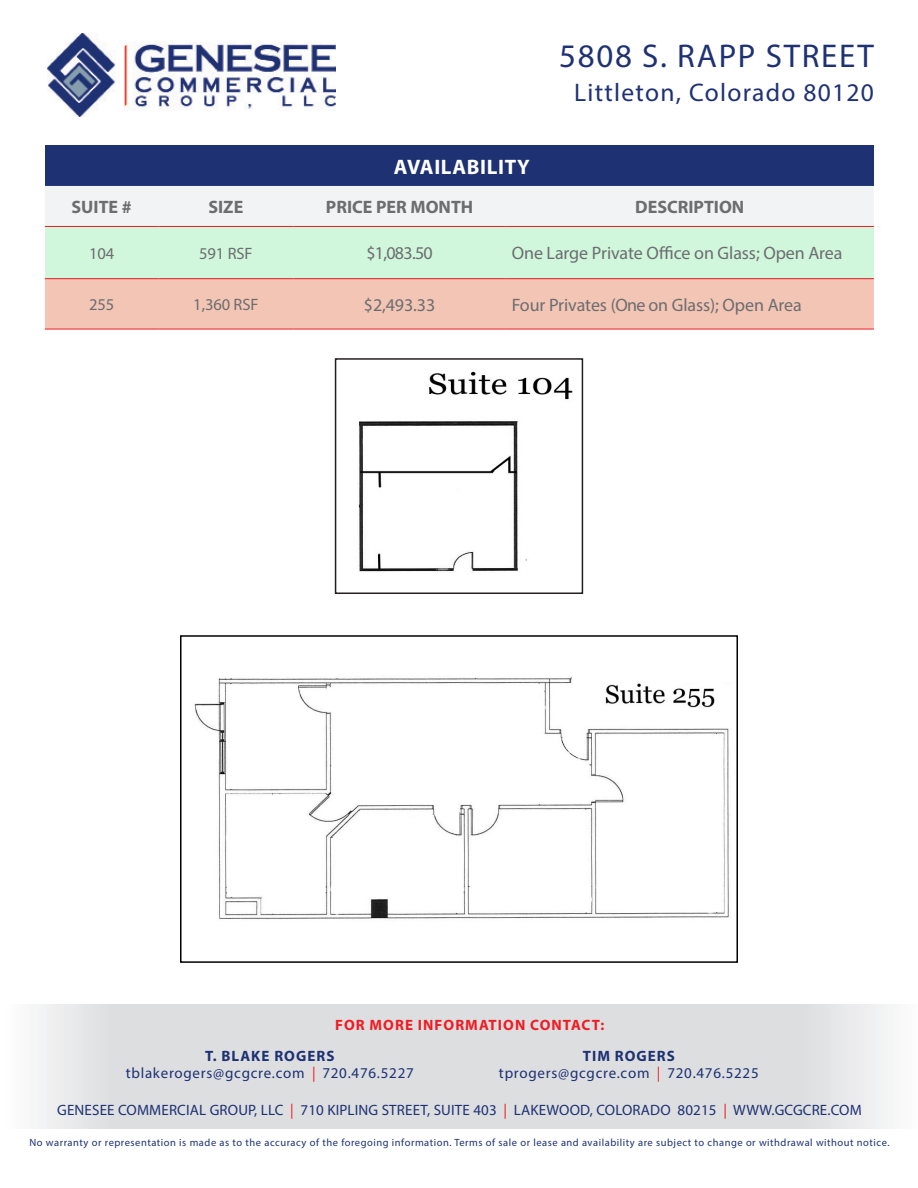
<style>
.page{position:relative;width:918px;height:1188px;background:#fff}
.page>*{position:absolute;margin:0;border:0;box-sizing:border-box;transform-origin:0 0}
.t1{font:33px "Myriad Pro";letter-spacing:.05em;color:#1e3173}
.t2{font:25.5px "Myriad Pro";letter-spacing:.05em;color:#1e3173}
.Subhead_2{font:700 21px "Myriad Pro";letter-spacing:.03em;color:#fff}
.Subhead_2-2{font:18px "Myriad Pro";letter-spacing:-.005em;color:#6c6d70}
.Subhead_2-3{font:700 18px "Myriad Pro";color:#6c6d70}
.Subhead_2-4{font:16.5px "Myriad Pro";letter-spacing:-.005em;color:#6c6d70}
.t3{font:15px "Myriad Pro";letter-spacing:.01em;color:#1e3173}
.t4{font:15px/16.5px "Myriad Pro";letter-spacing:.05em;color:#1e3173;text-align:center}
.t5{font:700 15px "Myriad Pro";letter-spacing:.07em;color:#ee1d23}
.t6{font:10.5px "Myriad Pro";letter-spacing:.05em;color:#1e3173}
.s1{font-weight:700}
.s2{color:#ee1d23}
</style>
<div class="page">
<div style="left:45px;top:225px;width:829px;height:53px;background:#d0f6db"></div>
<div style="left:45px;top:145px;width:829px;height:41px;background:#1e3173"></div>
<div style="left:45px;top:186px;width:829px;height:40px;background:#f2f3f4"></div>
<div style="left:45px;top:279px;width:829px;height:50px;background:#f2c5b4"></div>
<hr style="left:45px;top:226px;width:113px;height:1px;background:#ee1d23">
<hr style="left:158px;top:226px;width:135px;height:1px;background:#ee1d23">
<hr style="left:293px;top:226px;width:213px;height:1px;background:#ee1d23">
<hr style="left:506px;top:226px;width:368px;height:1px;background:#ee1d23">
<hr style="left:45px;top:278px;width:113px;height:1px;background:#ee1d23">
<hr style="left:158px;top:278px;width:135px;height:1px;background:#ee1d23">
<hr style="left:293px;top:278px;width:213px;height:1px;background:#ee1d23">
<hr style="left:506px;top:278px;width:368px;height:1px;background:#ee1d23">
<hr style="left:45px;top:329px;width:113px;height:1px;background:#ee1d23">
<hr style="left:158px;top:329px;width:135px;height:1px;background:#ee1d23">
<hr style="left:293px;top:329px;width:213px;height:1px;background:#ee1d23">
<hr style="left:506px;top:329px;width:368px;height:1px;background:#ee1d23">
<img style="left:194px;top:676px;width:536px;height:243px">
<div style="left:180px;top:635px;width:558px;height:328px;border:2px solid #000"></div>
<svg style="left:35px;top:1004px;width:857px;height:124px;background:#dfe0e2"></svg>
<img style="left:48px;top:33px;width:287px;height:83px">
<img style="left:358px;top:371px;width:215px;height:201px">
<div style="left:335px;top:358px;width:248px;height:236px;border:2px solid #231f20"></div>
<p class="Subhead_2" style="left:394px;top:153px;width:137px">AVAILABILITY</p>
<p class="t1" style="left:559px;top:36px;width:316px">5808 S. RAPP STREET</p>
<p class="t2" style="left:574px;top:77px;width:301px">Littleton, Colorado 80120</p>
<p class="Subhead_2-3" style="left:72px;top:195px;width:62px">SUITE #</p>
<p class="Subhead_2-3" style="left:208px;top:195px;width:36px">SIZE</p>
<p class="Subhead_2-3" style="left:326px;top:195px;width:149px">PRICE PER MONTH</p>
<p class="Subhead_2-3" style="left:635px;top:195px;width:111px">DESCRIPTION</p>
<p class="Subhead_2-4" style="left:89px;top:243px;width:27px">104</p>
<p class="Subhead_2-4" style="left:199px;top:243px;width:55px">591 RSF</p>
<p class="Subhead_2-2" style="left:366px;top:242px;width:68px">$1,083.50</p>
<p class="Subhead_2-2" style="left:512px;top:242px;width:332px">One Large Private Office on Glass; Open Area</p>
<p class="Subhead_2-4" style="left:89px;top:294px;width:27px">255</p>
<p class="Subhead_2-4" style="left:193px;top:294px;width:67px">1,360 RSF</p>
<p class="Subhead_2-2" style="left:364px;top:293px;width:73px">$2,493.33</p>
<p class="Subhead_2-2" style="left:512px;top:293px;width:291px">Four Privates (One on Glass); Open Area</p>
<p class="t5" style="left:335px;top:1015px;width:271px">FOR MORE INFORMATION CONTACT:</p>
<p class="t4" style="left:126px;top:1048px;width:290px"><span class="s1">T. BLAKE ROGERS </span>tblakerogers@gcgcre.com <span class="s2">|</span> 720.476.5227</p>
<p class="t4" style="left:499px;top:1048px;width:261px"><span class="s1">TIM ROGERS<br></span>tprogers@gcgcre.com <span class="s2">|</span> 720.476.5225</p>
<p class="t3" style="left:57px;top:1101px;width:806px">GENESEE COMMERCIAL GROUP, LLC <span class="s2">|</span> 710 KIPLING STREET, SUITE 403 <span class="s2">|</span> LAKEWOOD, COLORADO 80215 <span class="s2">|</span> WWW.GCGCRE.COM</p>
<p class="t6" style="left:29px;top:1136px;width:862px">No warranty or representation is made as to the accuracy of the foregoing information. Terms of sale or lease and availability are subject to change or withdrawal without notice.</p>
</div>
